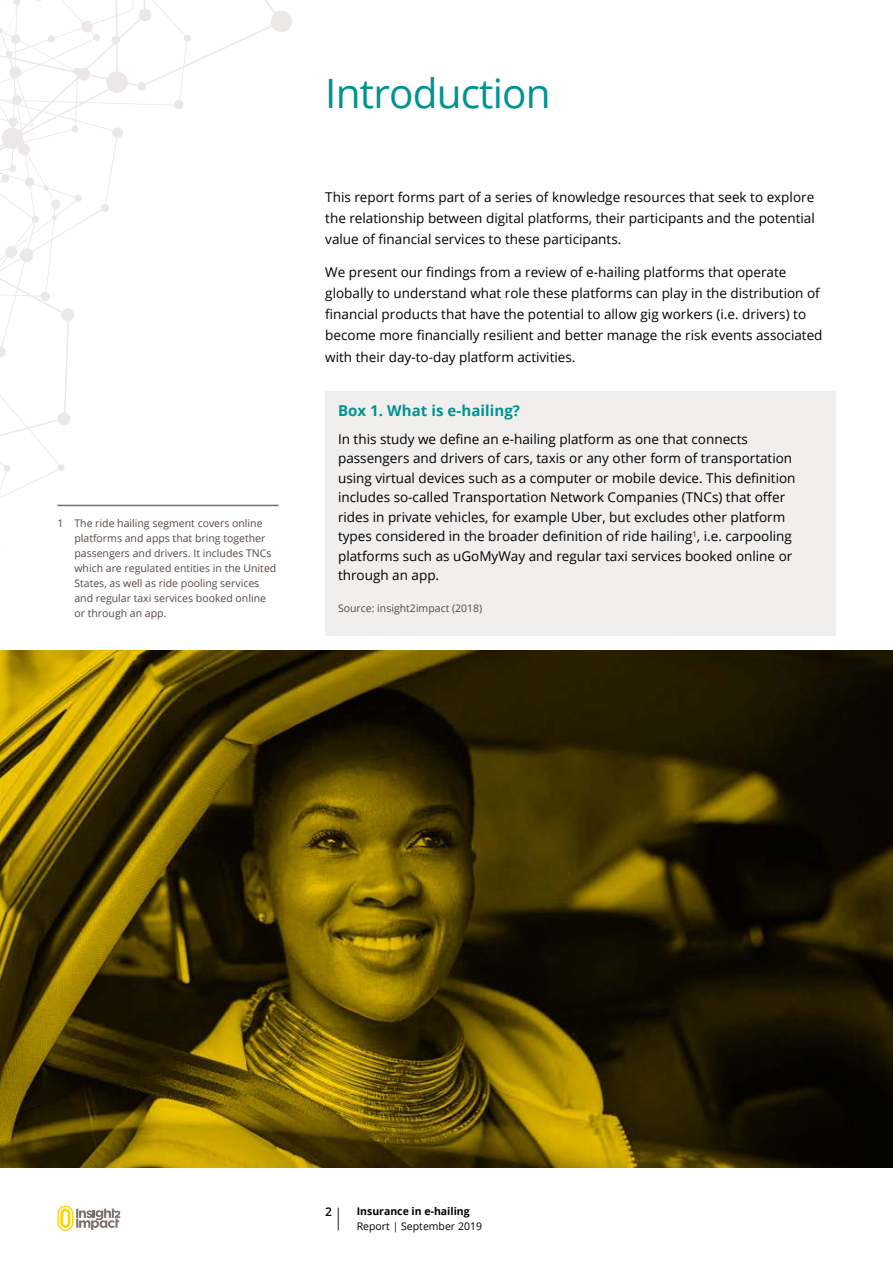
<style>
.page{position:relative;width:893px;height:1263px;background:#fff}
.page>*{position:absolute;margin:0;border:0;box-sizing:border-box;transform-origin:0 0}
.t1{font:40.5px "Open Sans";letter-spacing:-.02em;color:#009391}
.t2{font:700 15px "Open Sans";letter-spacing:.005em;color:#009391}
.t3{font:13.5px/19.5px "Open Sans";color:#000}
.t4{font:10.5px/15px "Open Sans";color:#554742}
.t5{font:700 10.5px/14.7px "Open Sans";color:#000}
.s1{font-weight:600;font-size:12px}
.s2{font-weight:400;font-size:22.65px}
.s3{font-weight:400}
</style>
<div class="page">
<div style="left:325px;top:391px;width:511px;height:245px;background:#f1efee"></div>
<img style="left:0;top:651px;width:893px;height:516px">
<svg style="left:57px;top:1205px;width:63px;height:26px"></svg>
<svg style="left:191px;top:0;width:101px;height:507px"></svg>
<svg style="left:191px;top:0;width:11px;height:312px"></svg>
<svg style="left:0;top:0;width:191px;height:507px"></svg>
<svg style="left:0;top:0;width:127px;height:358px"></svg>
<p class="t4" style="left:74px;top:516px;width:203px;text-indent:-17px">1 The ride hailing segment covers online platforms and apps that bring together passengers and drivers. It includes TNCs which are regulated entities in the United States, as well as ride pooling services and regular taxi services booked online or through an app.</p>
<h1 class="t1" style="left:325px;top:65px;width:227px">Introduction</h1>
<p class="t3" style="left:325px;top:186px;width:491px;line-height:21px;text-align:justify">This report forms part of a series of knowledge resources that seek to explore the relationship between digital platforms, their participants and the potential value of financial services to these participants.</p>
<p class="t3" style="left:325px;top:262px;width:499px;line-height:21px">We present our findings from a review of e-hailing platforms that operate globally to understand what role these platforms can play in the distribution of financial products that have the potential to allow gig workers (i.e. drivers) to become more financially resilient and better manage the risk events associated with their day-to-day platform activities.</p>
<p class="t2" style="left:338px;top:400px;width:184px">Box 1. What is e-hailing?</p>
<p class="t3" style="left:338px;top:429px;width:459px">In this study we define an e-hailing platform as one that connects passengers and drivers of cars, taxis or any other form of transportation using virtual devices such as a computer or mobile device. This definition includes so-called Transportation Network Companies (TNCs) that offer rides in private vehicles, for example Uber, but excludes other platform types considered in the broader definition of ride hailing<sup>1</sup>, i.e. carpooling platforms such as uGoMyWay and regular taxi services booked online or through an app.</p>
<p class="t4" style="left:338px;top:601px;width:146px">Source: insight2impact (2018)</p>
<p class="t5" style="left:357px;top:1203px;width:127px;text-indent:-32px"><span class="s1">2</span> <span class="s2">|</span> Insurance in e-hailing<br><span class="s3">Report | September 2019</span></p>
</div>
